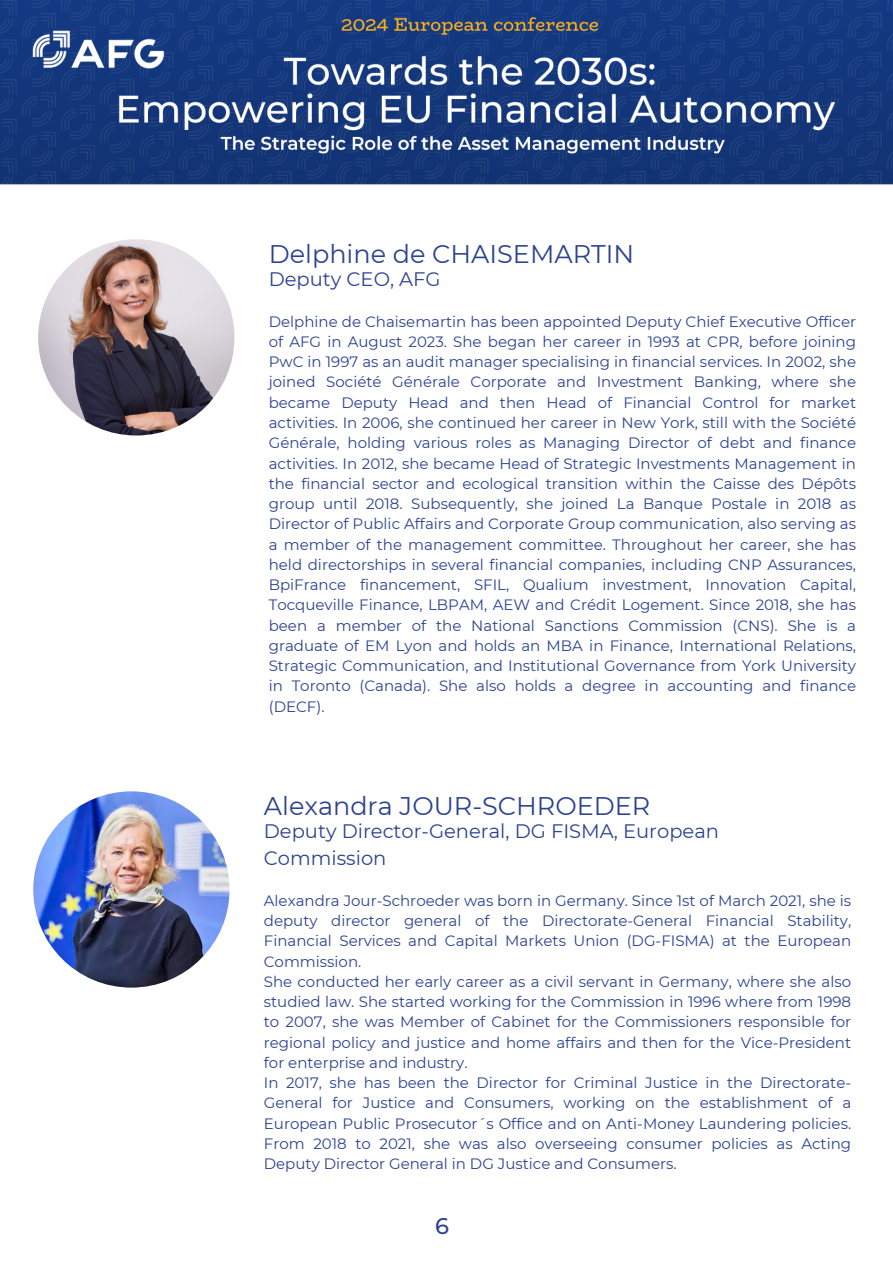
<style>
.page{position:relative;width:893px;height:1264px;background:#fff}
.page>*{position:absolute;margin:0;border:0;box-sizing:border-box;transform-origin:0 0}
.t1{font:25.5px "Montserrat";color:#2c4390}
.t2{font:500 22.5px "Montserrat";color:#2c4390}
.t3{font:19.5px/27px "Montserrat";color:#2c4390}
.t4{font:15px/20.2px "Montserrat";color:#2c4390;text-align:justify}
</style>
<div class="page">
<svg style="left:0;top:184px;width:288px;height:1px"></svg>
<img style="left:38px;top:239px;width:196px;height:196px;border-radius:50%">
<img style="left:33px;top:791px;width:196px;height:196px;border-radius:50%">
<img style="left:0;top:0;width:892px;height:184px">
<h1 class="t1" style="left:269px;top:238px;width:367px">Delphine de CHAISEMARTIN</h1>
<h2 class="t3" style="left:269px;top:266px;width:173px">Deputy CEO, AFG</h2>
<p class="t4" style="left:269px;top:311px;width:588px">Delphine de Chaisemartin has been appointed Deputy Chief Executive Officer of AFG in August 2023. She began her career in 1993 at CPR, before joining PwC in 1997 as an audit manager specialising in financial services. In 2002, she joined Société Générale Corporate and Investment Banking, where she became Deputy Head and then Head of Financial Control for market activities. In 2006, she continued her career in New York, still with the Société Générale, holding various roles as Managing Director of debt and finance activities. In 2012, she became Head of Strategic Investments Management in the financial sector and ecological transition within the Caisse des Dépôts group until 2018. Subsequently, she joined La Banque Postale in 2018 as Director of Public Affairs and Corporate Group communication, also serving as a member of the management committee. Throughout her career, she has held directorships in several financial companies, including CNP Assurances, BpiFrance financement, SFIL, Qualium investment, Innovation Capital, Tocqueville Finance, LBPAM, AEW and Crédit Logement. Since 2018, she has been a member of the National Sanctions Commission (CNS). She is a graduate of EM Lyon and holds an MBA in Finance, International Relations, Strategic Communication, and Institutional Governance from York University in Toronto (Canada). She also holds a degree in accounting and finance (DECF).</p>
<h2 class="t1" style="left:264px;top:790px;width:388px">Alexandra JOUR-SCHROEDER</h2>
<p class="t3" style="left:264px;top:817px;width:456px">Deputy Director-General, DG FISMA, European<br>Commission</p>
<p class="t4" style="left:264px;top:890px;width:588px">Alexandra Jour-Schroeder was born in Germany. Since 1st of March 2021, she is deputy director general of the Directorate-General Financial Stability, Financial Services and Capital Markets Union (DG-FISMA) at the European Commission.</p>
<p class="t4" style="left:264px;top:971px;width:588px">She conducted her early career as a civil servant in Germany, where she also studied law. She started working for the Commission in 1996 where from 1998 to 2007, she was Member of Cabinet for the Commissioners responsible for regional policy and justice and home affairs and then for the Vice-President for enterprise and industry.</p>
<h1 class="t4" style="left:264px;top:1072px;width:588px">In 2017, she has been the Director for Criminal Justice in the Directorate-General for Justice and Consumers, working on the establishment of a European Public Prosecutor´s Office and on Anti-Money Laundering policies.<br>From 2018 to 2021, she was also overseeing consumer policies as Acting Deputy Director General in DG Justice and Consumers.</h1>
<p class="t2" style="left:435px;top:1212px;width:15px">6</p>
</div>
